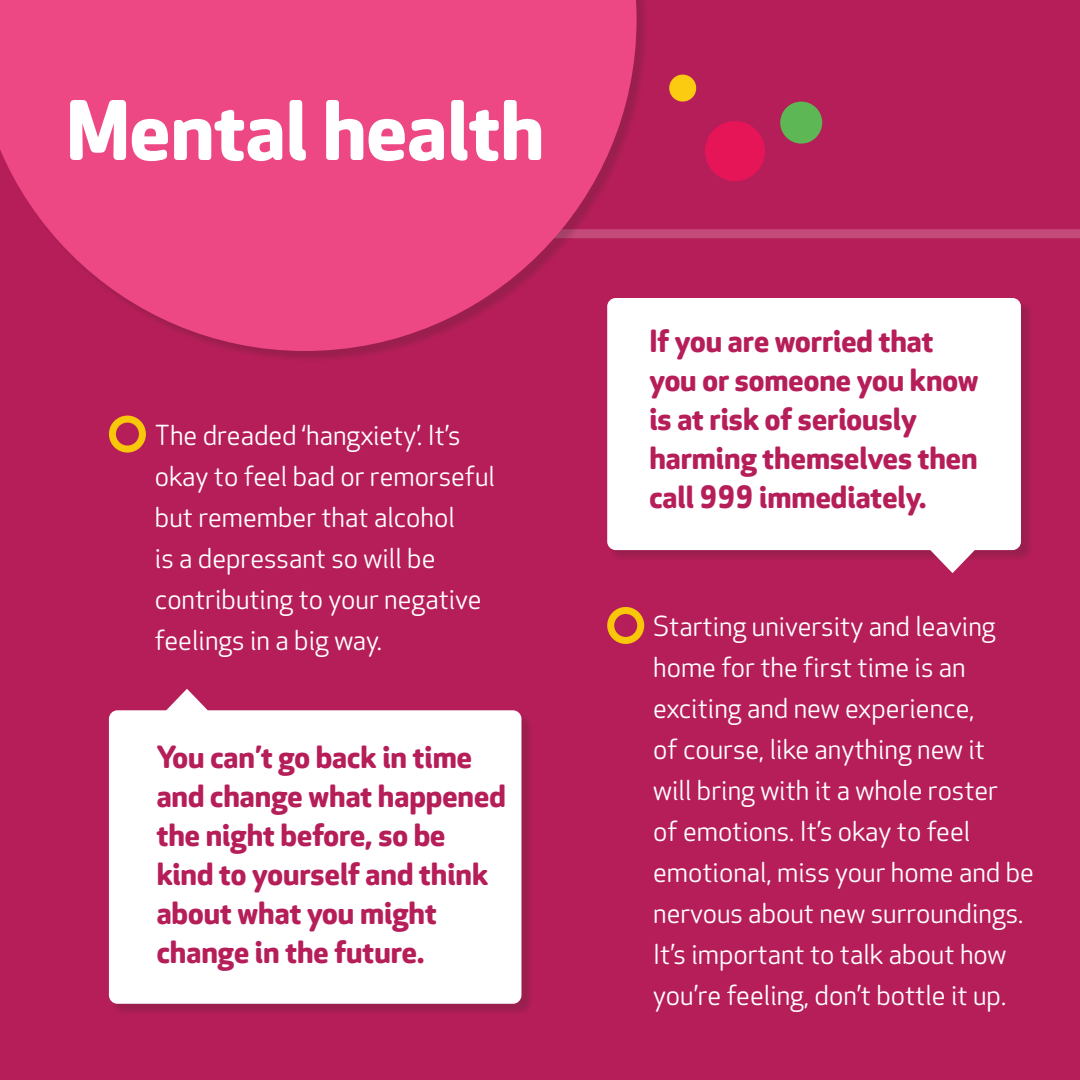
<style>
.page{position:relative;width:1080px;height:1080px;background:#b61e59}
.page>*{position:absolute;margin:0;border:0;box-sizing:border-box;transform-origin:0 0}
.t1{font:700 80px "Apex Rounded";color:#fff}
.t2{font:700 30px/39px "Apex Rounded";color:#b61e59}
.t3{font:27px/41px "Apex Rounded";color:#fff}
</style>
<div class="page">
<div style="left:103px;top:229px;width:977px;height:9px;background:#c44a79"></div>
<div style="left:110px;top:712px;width:424px;height:304px;background:#231f20;opacity:.19"></div>
<div style="left:109px;top:710px;width:412px;height:294px;background:#fff;border-radius:9px"></div>
<svg style="left:146px;top:689px;width:82px;height:22px"></svg>
<div style="left:0;top:0;width:649px;height:363px;background:#231f20;opacity:.19"></div>
<svg style="left:0;top:0;width:637px;height:351px;fill:#ed4784"></svg>
<div style="left:669px;top:75px;width:27px;height:27px;background:#facb10;border-radius:50%"></div>
<div style="left:780px;top:102px;width:42px;height:42px;background:#5eb755;border-radius:50%"></div>
<div style="left:705px;top:121px;width:60px;height:60px;background:#e61558;border-radius:50%"></div>
<div style="left:607px;top:607px;width:37px;height:37px;border:7px solid #f9c709;border-radius:50%"></div>
<div style="left:109px;top:416px;width:37px;height:37px;border:7px solid #f9c709;border-radius:50%"></div>
<div style="left:609px;top:300px;width:425px;height:263px;background:#231f20;opacity:.19"></div>
<div style="left:607px;top:298px;width:414px;height:252px;background:#fff;border-radius:9px"></div>
<svg style="left:912px;top:550px;width:81px;height:23px"></svg>
<h1 class="t1" style="left:66px;top:84px;width:479px">Mental health</h1>
<p class="t3" style="left:155px;top:415px;width:342px">The dreaded ‘hangxiety’. It’s okay to feel bad or remorseful but remember that alcohol<br>is a depressant so will be contributing to your negative feelings in a big way.</p>
<p class="t2" style="left:157px;top:738px;width:351px">You can’t go back in time and change what happened the night before, so be kind to yourself and think about what you might change in the future.</p>
<p class="t2" style="left:649px;top:322px;width:331px">If you are worried that you or someone you know is at risk of seriously harming themselves then call 999 immediately.</p>
<p class="t3" style="left:653px;top:607px;width:382px">Starting university and leaving home for the first time is an exciting and new experience,<br>of course, like anything new it<br>will bring with it a whole roster<br>of emotions. It’s okay to feel emotional, miss your home and be nervous about new surroundings.<br>It’s important to talk about how you’re feeling, don’t bottle it up.</p>
</div>
